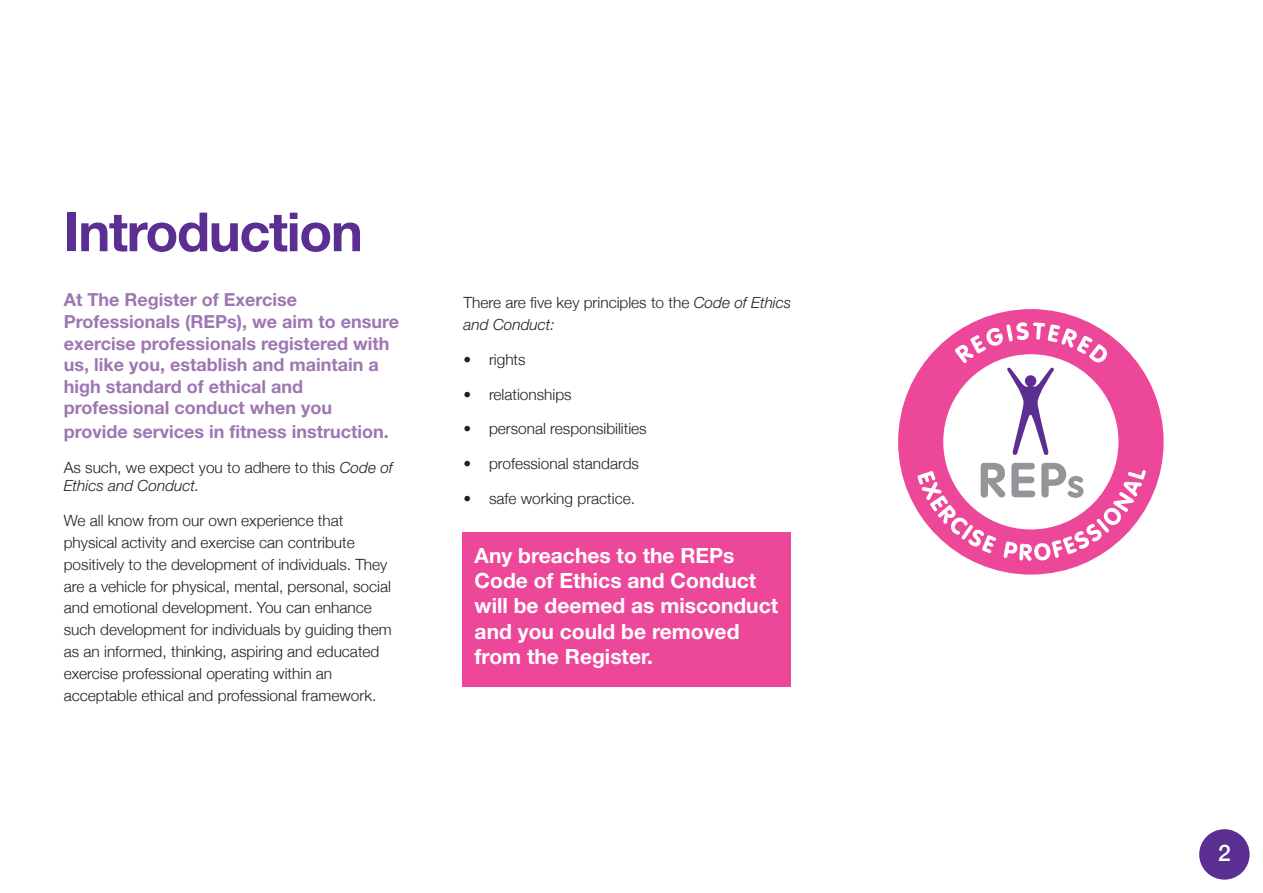
<style>
.page{position:relative;width:1263px;height:893px;background:#fff}
.page>*{position:absolute;margin:0;border:0;box-sizing:border-box;transform-origin:0 0}
.t1{font:700 54px "Helvetica Neue";letter-spacing:-.025em;color:#5b2e91}
.t2{font:500 22.8px "Helvetica Neue";color:#fff}
.t3{font:700 21px/25.2px "Helvetica Neue";color:#fff}
.t4{font:700 18px/21.6px "Helvetica Neue";color:#9e76b3}
.t5{font:300 15.45px/21.9px "Helvetica Neue";color:#231f20}
.s1{font-style:italic}
</style>
<div class="page">
<div style="left:1199px;top:829px;width:50px;height:51px;background:#5b2e91;border-radius:50%"></div>
<div style="left:898px;top:309px;width:265px;height:266px;background:#ed4799;border-radius:50%"></div>
<div style="left:943px;top:354px;width:175px;height:175px;background:#fff;border-radius:50%"></div>
<svg style="left:954px;top:322px;width:154px;height:133px"></svg>
<svg style="left:917px;top:463px;width:229px;height:98px"></svg>
<div style="left:463px;top:532px;width:328px;height:155px;background:#ed4799"></div>
<h1 class="t1" style="left:64px;top:213px;width:301px">Introduction</h1>
<p class="t4" style="left:64px;top:291px;width:337px">At The Register of Exercise Professionals (REPs), we aim to ensure exercise professionals registered with us, like you, establish and maintain a high standard of ethical and professional conduct when you</p>
<p class="t4" style="left:64px;top:422px;width:326px">provide services in fitness instruction.</p>
<p class="t5" style="left:64px;top:458px;width:331px;line-height:18px">As such, we expect you to adhere to this <span class="s1">Code of<br>Ethics and Conduct.</span></p>
<p class="t5" style="left:64px;top:509px;width:329px">We all know from our own experience that physical activity and exercise can contribute positively to the development of individuals. They are a vehicle for physical, mental, personal, social and emotional development. You can enhance such development for individuals by guiding them as an informed, thinking, aspiring and educated exercise professional operating within an acceptable ethical and professional framework.</p>
<p class="t5" style="left:463px;top:292px;width:329px">There are five key principles to the <span class="s1">Code of Ethics and Conduct:</span></p>
<p class="t5" style="left:463px;top:348px;width:64px">• rights</p>
<p class="t5" style="left:463px;top:383px;width:110px">• relationships</p>
<p class="t5" style="left:463px;top:417px;width:185px">• personal responsibilities</p>
<p class="t5" style="left:463px;top:452px;width:177px">• professional standards</p>
<p class="t5" style="left:463px;top:487px;width:173px">• safe working practice.</p>
<h3 class="t3" style="left:475px;top:545px;width:305px">Any breaches to the REPs<br>Code of Ethics and Conduct will be deemed as misconduct and you could be removed from the Register.</h3>
<h2 class="t2" style="left:1218px;top:839px;width:14px">2</h2>
</div>
